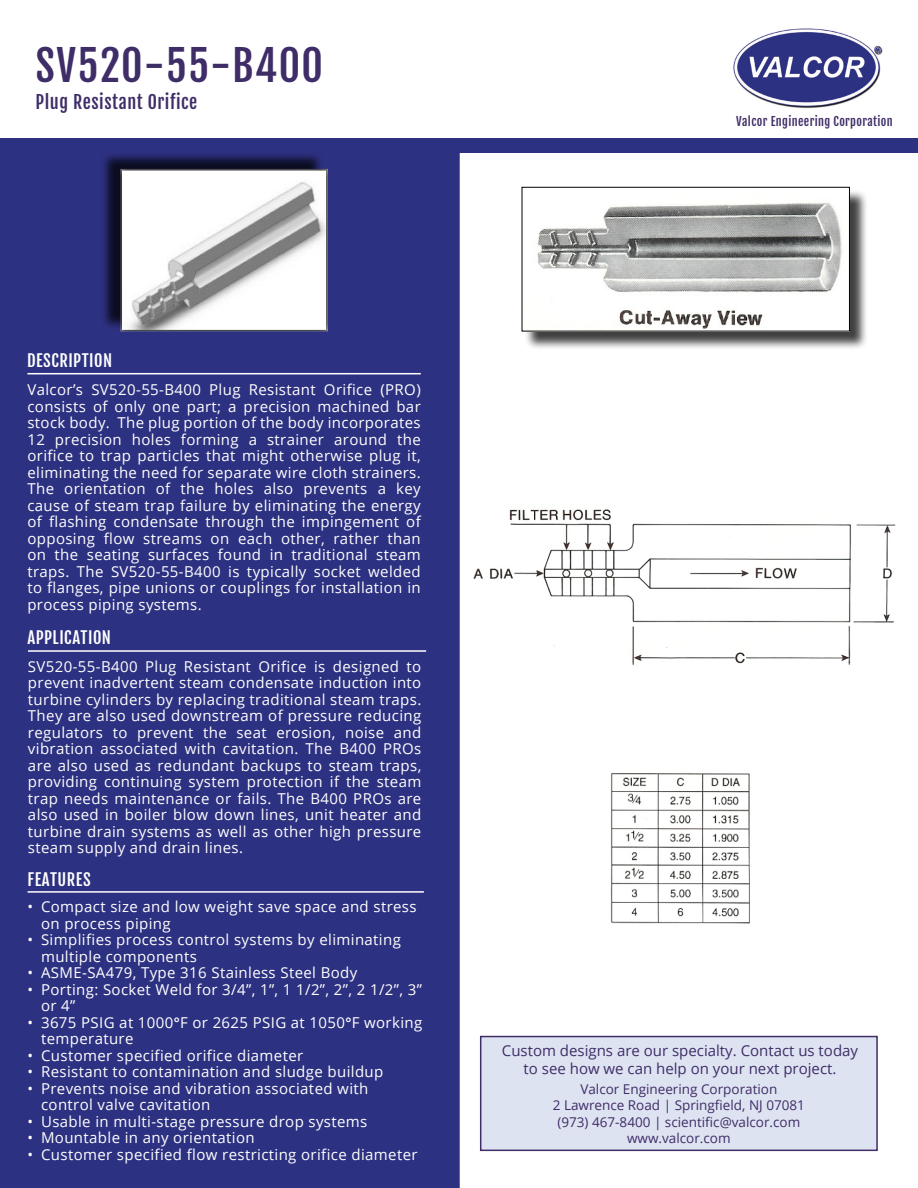
<style>
.page{position:relative;width:918px;height:1188px;background:#fff}
.page>*{position:absolute;margin:0;border:0;box-sizing:border-box;transform-origin:0 0}
.Main_Head{font:42px "Fjalla One";letter-spacing:.03em;color:#3f2d67}
.Subheading{font:18px "Fjalla One";letter-spacing:.03em;color:#3f2d67}
.Desc_Feat_App_HEADER{font:16.5px "Fjalla One";letter-spacing:.03em;color:#fff}
.Grey_bar_HEADER{font:15px/16.5px "Open Sans";letter-spacing:.025em;color:#fff}
.Desc_Feat_App_HEADER-2{font:15px "Open Sans";color:#3f2d67}
.Desc_Feat_App_HEADER-3{font:13.5px "Open Sans";color:#3f2d67}
.Tan_Header_TEXT{font:12px "Fjalla One";letter-spacing:.03em;color:#3f2d67}
.s1{font-family:"Helvetica Neue LT Std";font-weight:800}
</style>
<div class="page">
<div style="left:0;top:153px;width:460px;height:1035px;background:#2d3181"></div>
<img style="left:733px;top:28px;width:150px;height:81px">
<div style="left:0;top:138px;width:918px;height:15px;background:#2d3181"></div>
<div style="left:101px;top:151px;width:223px;height:179px;background:#000;opacity:.75"></div>
<div style="left:120px;top:169px;width:208px;height:163px;background:#fff;opacity:.75"></div>
<hr style="left:27px;top:373px;width:394px;height:1px;background:#fff">
<hr style="left:28px;top:891px;width:396px;height:2px;background:#fff">
<div style="left:480px;top:1036px;width:398px;height:115px;background:#dee3f2;border:2px solid #3f2d67"></div>
<hr style="left:28px;top:650px;width:398px;height:2px;background:#fff">
<div style="left:524px;top:189px;width:344px;height:161px;background:#000;opacity:.75"></div>
<img style="left:524px;top:189px;width:324px;height:140px">
<div style="left:522px;top:187px;width:328px;height:144px;border:1px solid #000"></div>
<img style="left:610px;top:773px;width:140px;height:151px">
<img style="left:473px;top:509px;width:423px;height:156px">
<h1 class="Main_Head" style="left:36px;top:39px;width:289px">SV520-55-B400</h1>
<h2 class="Subheading" style="left:36px;top:91px;width:163px">Plug Resistant Orifice</h2>
<h2 class="Tan_Header_TEXT" style="left:736px;top:114px;width:158px">Valcor Engineering Corporation</h2>
<h3 class="Desc_Feat_App_HEADER" style="left:27px;top:350px;width:87px">DESCRIPTION</h3>
<h4 class="Grey_bar_HEADER" style="left:27px;top:381px;width:395px;text-align:justify">Valcor’s SV520-55-B400 Plug Resistant Orifice (PRO) consists of only one part; a precision machined bar stock body. The plug portion of the body incorporates 12 precision holes forming a strainer around the orifice to trap particles that might otherwise plug it, eliminating the need for separate wire cloth strainers.<br>The orientation of the holes also prevents a key cause of steam trap failure by eliminating the energy of flashing condensate through the impingement of opposing flow streams on each other, rather than on the seating surfaces found in traditional steam traps. The SV520-55-B400 is typically socket welded to flanges, pipe unions or couplings for installation in process piping systems.</h4>
<h3 class="Desc_Feat_App_HEADER" style="left:28px;top:628px;width:85px">APPLICATION</h3>
<h4 class="Grey_bar_HEADER" style="left:28px;top:658px;width:395px;text-align:justify">SV520-55-B400 Plug Resistant Orifice is designed to prevent inadvertent steam condensate induction into turbine cylinders by replacing traditional steam traps.<br>They are also used downstream of pressure reducing regulators to prevent the seat erosion, noise and vibration associated with cavitation. The B400 PROs are also used as redundant backups to steam traps, providing continuing system protection if the steam trap needs maintenance or fails. The B400 PROs are also used in boiler blow down lines, unit heater and turbine drain systems as well as other high pressure steam supply and drain lines.</h4>
<h3 class="Desc_Feat_App_HEADER" style="left:28px;top:870px;width:65px">FEATURES</h3>
<p class="Grey_bar_HEADER" style="left:41px;top:898px;width:377px;text-indent:-14px">• Compact size and low weight save space and stress on process piping</p>
<p class="Grey_bar_HEADER" style="left:41px;top:931px;width:361px;text-indent:-14px">• Simplifies process control systems by eliminating multiple components</p>
<p class="Grey_bar_HEADER" style="left:28px;top:964px;width:331px">• ASME-SA479, Type 316 Stainless Steel Body</p>
<p class="Grey_bar_HEADER" style="left:41px;top:981px;width:382px;text-indent:-14px">• Porting: Socket Weld for 3/4”, 1”, 1 1/2”, 2”, 2 1/2”, 3” or 4”</p>
<p class="Grey_bar_HEADER" style="left:41px;top:1014px;width:383px;text-indent:-14px">• 3675 PSIG at 1000<span class="s1">°</span>F or 2625 PSIG at 1050<span class="s1">°</span>F working temperature</p>
<p class="Grey_bar_HEADER" style="left:28px;top:1047px;width:277px">• Customer specified orifice diameter</p>
<p class="Grey_bar_HEADER" style="left:28px;top:1063px;width:357px">• Resistant to contamination and sludge buildup</p>
<p class="Grey_bar_HEADER" style="left:41px;top:1080px;width:329px;text-indent:-14px">• Prevents noise and vibration associated with control valve cavitation</p>
<p class="Grey_bar_HEADER" style="left:28px;top:1113px;width:341px">• Usable in multi-stage pressure drop systems</p>
<p class="Grey_bar_HEADER" style="left:28px;top:1129px;width:229px">• Mountable in any orientation</p>
<p class="Grey_bar_HEADER" style="left:28px;top:1146px;width:392px">• Customer specified flow restricting orifice diameter</p>
<h3 class="Desc_Feat_App_HEADER-2" style="left:502px;top:1041px;width:358px">Custom designs are our specialty. Contact us today</h3>
<h3 class="Desc_Feat_App_HEADER-2" style="left:524px;top:1059px;width:314px">to see how we can help on your next project.</h3>
<h3 class="Desc_Feat_App_HEADER-3" style="left:580px;top:1080px;width:198px">Valcor Engineering Corporation</h3>
<h3 class="Desc_Feat_App_HEADER-3" style="left:553px;top:1096px;width:254px">2 Lawrence Road | Springfield, NJ 07081</h3>
<h3 class="Desc_Feat_App_HEADER-3" style="left:557px;top:1112px;width:244px">(973) 467-8400 | scientific@valcor.com</h3>
<h3 class="Desc_Feat_App_HEADER-3" style="left:627px;top:1129px;width:105px">www.valcor.com</h3>
</div>
